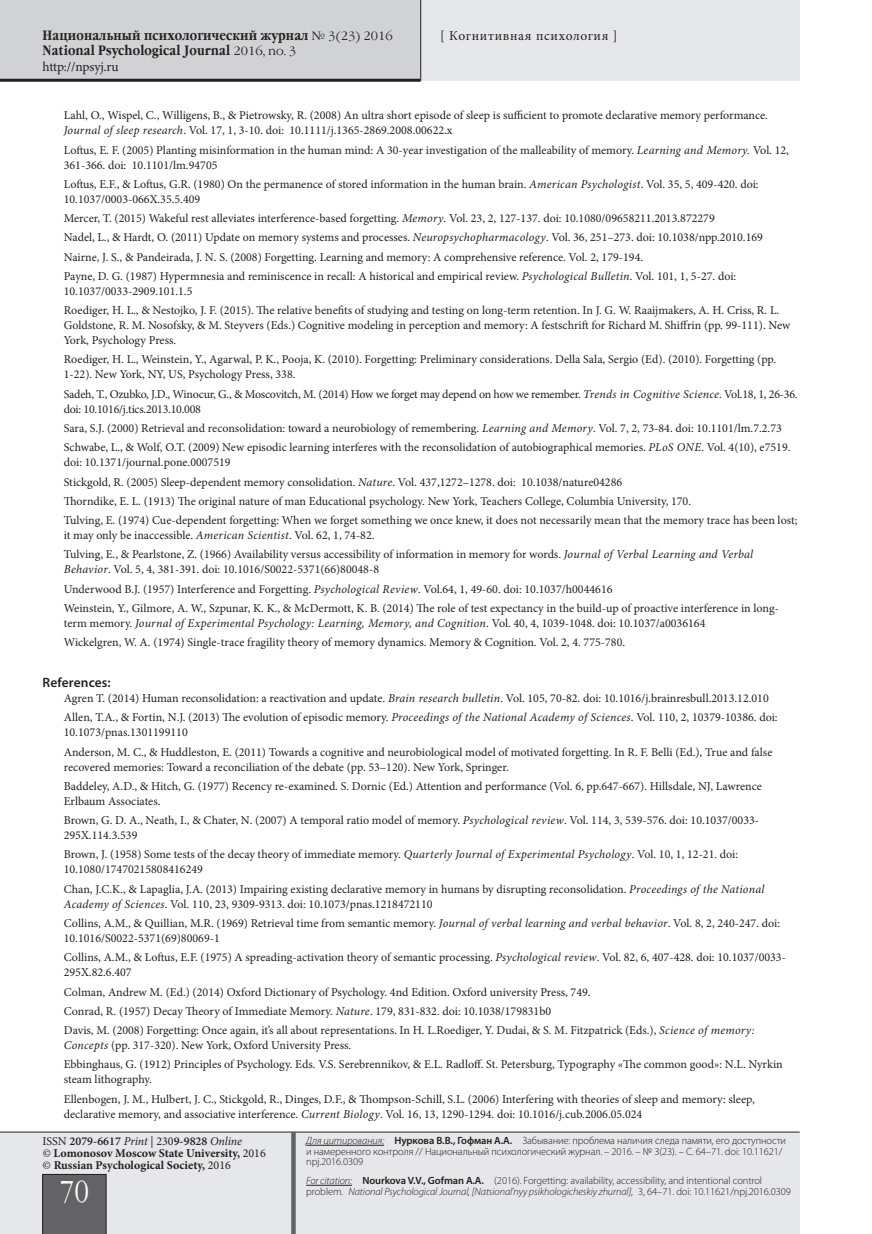
<style>
.page{position:relative;width:872px;height:1234px;background:#fff}
.page>*{position:absolute;margin:0;border:0;box-sizing:border-box;transform-origin:0 0}
.t1{font:30px "Garamond Narrow C";color:#fff}
.t2{font:700 13.5px/15px "Garamond Narrow C";letter-spacing:.01em;color:#231f20}
.t3{font:13.5px "Minion Pro";letter-spacing:.045em;color:#231f20}
.t4{font:13.5px "Minion Pro";letter-spacing:-.015em;color:#231f20}
.SubHeader___2nd_leve{font:600 13.5px "Myriad Pro";letter-spacing:.01em;color:#231f20}
.t5{font:12px/19.2px "Minion Pro";color:#231f20}
.t6{font:12px/15px "Minion Pro";letter-spacing:-.02em;color:#231f20}
.t7{font:700 12px/12px "Minion Pro";color:#231f20}
.t8{font:300 10.5px/10.5px "Myriad Pro";letter-spacing:-.01em;color:#231f20}
.s1{font-family:"Garamond C";font-weight:400;font-size:12px}
.s2{font-style:italic}
.s3{font-weight:400}
.s4{font-weight:600}
.s5{font-weight:400;font-style:italic}
</style>
<div class="page">
<div style="left:0;top:0;width:799px;height:81px;background:#e6e7e9"></div>
<div style="left:0;top:0;width:421px;height:79px;background:#d1d2d4"></div>
<div style="left:0;top:1132px;width:799px;height:101px;background:#e6e7e9"></div>
<hr style="left:0;top:1131px;width:799px;height:1px;background:#231f20">
<div style="left:43px;top:1173px;width:63px;height:60px;background:#636366"></div>
<hr style="left:0;top:79px;width:420px;height:3px;background:#231f20">
<div style="left:291px;top:1131px;width:5px;height:102px;background:#636366"></div>
<hr style="left:420px;top:0;width:1px;height:81px;background:#231f20">
<hr style="left:306px;top:1144px;width:78px;height:1px;background:#231f20">
<hr style="left:306px;top:1184px;width:46px;height:1px;background:#231f20">
<p class="t2" style="left:43px;top:28px;width:352px">Национальный психологический журнал <span class="s1">№ 3(23) 2016<br></span>National Psychological Journal <span class="s1">2016, no. 3</span></p>
<p class="t4" style="left:43px;top:57px;width:78px">http://npsyj.ru</p>
<p class="t3" style="left:440px;top:26px;width:179px">[ Когнитивная психология ]</p>
<p class="t5" style="left:64px;top:108px;width:705px;line-height:15px">Lahl, O., Wispel, C., Willigens, B., &amp; Pietrowsky, R. (2008) An ultra short episode of sleep is sufficient to promote declarative memory performance.<br><span class="s2">Journal of sleep research</span>. Vol. 17, 1, 3-10. doi: 10.1111/j.1365-2869.2008.00622.x</p>
<p class="t5" style="left:64px;top:142px;width:726px;line-height:15px">Loftus, E. F. (2005) Planting misinformation in the human mind: A 30-year investigation of the malleability of memory. <span class="s2">Learning and Memory.</span> Vol. 12,<br>361-366. doi: 10.1101/lm.94705</p>
<p class="t5" style="left:64px;top:176px;width:696px;line-height:15px">Loftus, E.F., &amp; Loftus, G.R. (1980) On the permanence of stored information in the human brain. <span class="s2">American Psychologist</span>. Vol. 35, 5, 409-420. doi:<br>10.1037/0003-066X.35.5.409</p>
<p class="t5" style="left:64px;top:209px;width:700px">Mercer, T. (2015) Wakeful rest alleviates interference-based forgetting. <span class="s2">Memory</span>. Vol. 23, 2, 127-137. doi: 10.1080/09658211.2013.872279<br>Nadel, L., &amp; Hardt, O. (2011) Update on memory systems and processes. <span class="s2">Neuropsychopharmacology</span>. Vol. 36, 251–273. doi: 10.1038/npp.2010.169<br>Nairne, J. S., &amp; Pandeirada, J. N. S. (2008) Forgetting. Learning and memory: A comprehensive reference. Vol. 2, 179-194.<br>Payne, D. G. (1987) Hypermnesia and reminiscence in recall: A historical and empirical review. <span class="s2">Psychological Bulletin</span>. Vol. 101, 1, 5-27. doi:</p>
<p class="t5" style="left:64px;top:281px;width:717px">10.1037/0033-2909.101.1.5<br>Roediger, H. L., &amp; Nestojko, J. F. (2015). The relative benefits of studying and testing on long-term retention. In J. G. W. Raaijmakers, A. H. Criss, R. L.</p>
<p class="t5" style="left:64px;top:318px;width:728px;line-height:15px">Goldstone, R. M. Nosofsky, &amp; M. Steyvers (Eds.) Cognitive modeling in perception and memory: A festschrift for Richard M. Shiffrin (pp. 99-111). New<br>York, Psychology Press.</p>
<p class="t5" style="left:64px;top:352px;width:714px;line-height:15px">Roediger, H. L., Weinstein, Y., Agarwal, P. K., Pooja, K. (2010). Forgetting: Preliminary considerations. Della Sala, Sergio (Ed). (2010). Forgetting (pp.<br>1-22). New York, NY, US, Psychology Press, 338.</p>
<p class="t6" style="left:64px;top:386px;width:735px">Sadeh, T., Ozubko, J.D., Winocur, G., &amp; Moscovitch, M. (2014) How we forget may depend on how we remember. <span class="s2">Trends in Cognitive Science</span>. Vol.18, 1, 26-36. doi: 10.1016/j.tics.2013.10.008</p>
<p class="t5" style="left:64px;top:418px;width:728px">Sara, S.J. (2000) Retrieval and reconsolidation: toward a neurobiology of remembering. <span class="s2">Learning and Memory</span>. Vol. 7, 2, 73-84. doi: 10.1101/lm.7.2.73<br>Schwabe, L., &amp; Wolf, O.T. (2009) New episodic learning interferes with the reconsolidation of autobiographical memories. <span class="s2">PLoS ONE</span>. Vol. 4(10), e7519.</p>
<p class="t5" style="left:64px;top:453px;width:735px">doi: 10.1371/journal.pone.0007519<br>Stickgold, R. (2005) Sleep-dependent memory consolidation. <span class="s2">Nature</span>. Vol. 437,1272–1278. doi: 10.1038/nature04286<br>Thorndike, E. L. (1913) The original nature of man Educational psychology. New York, Teachers College, Columbia University, 170.<br>Tulving, E. (1974) Cue-dependent forgetting: When we forget something we once knew, it does not necessarily mean that the memory trace has been lost;</p>
<p class="t5" style="left:64px;top:525px;width:691px">it may only be inaccessible. <span class="s2">American Scientist</span>. Vol. 62, 1, 74-82.<br>Tulving, E., &amp; Pearlstone, Z. (1966) Availability versus accessibility of information in memory for words. <span class="s2">Journal of Verbal Learning and Verbal</span></p>
<p class="t5" style="left:64px;top:560px;width:716px"><span class="s2">Behavior</span>. Vol. 5, 4, 381-391. doi: 10.1016/S0022-5371(66)80048-8<br>Underwood B.J. (1957) Interference and Forgetting. <span class="s2">Psychological Review</span>. Vol.64, 1, 49-60. doi: 10.1037/h0044616<br>Weinstein, Y., Gilmore, A. W., Szpunar, K. K., &amp; McDermott, K. B. (2014) The role of test expectancy in the build-up of proactive interference in long-</p>
<p class="t5" style="left:64px;top:613px;width:643px">term memory. <span class="s2">Journal of Experimental Psychology: Learning, Memory, and Cognition</span>. Vol. 40, 4, 1039-1048. doi: 10.1037/a0036164<br>Wickelgren, W. A. (1974) Single-trace fragility theory of memory dynamics. Memory &amp; Cognition. Vol. 2, 4. 775-780.</p>
<p class="SubHeader___2nd_leve" style="left:43px;top:673px;width:70px">References:</p>
<p class="t5" style="left:64px;top:688px;width:715px">Agren T. (2014) Human reconsolidation: a reactivation and update. <span class="s2">Brain research bulletin</span>. Vol. 105, 70-82. doi: 10.1016/j.brainresbull.2013.12.010<br>Allen, T.A., &amp; Fortin, N.J. (2013) The evolution of episodic memory. <span class="s2">Proceedings of the National Academy of Sciences</span>. Vol. 110, 2, 10379-10386. doi:</p>
<p class="t5" style="left:64px;top:722px;width:710px">10.1073/pnas.1301199110<br>Anderson, M. C., &amp; Huddleston, E. (2011) Towards a cognitive and neurobiological model of motivated forgetting. In R. F. Belli (Ed.), True and false</p>
<p class="t5" style="left:64px;top:757px;width:699px">recovered memories: Toward a reconciliation of the debate (pp. 53–120). New York, Springer.<br>Baddeley, A.D., &amp; Hitch, G. (1977) Recency re-examined. S. Dornic (Ed.) Attention and performance (Vol. 6, pp.647-667). Hillsdale, NJ, Lawrence</p>
<p class="t5" style="left:64px;top:791px;width:697px">Erlbaum Associates.<br>Brown, G. D. A., Neath, I., &amp; Chater, N. (2007) A temporal ratio model of memory. <span class="s2">Psychological review</span>. Vol. 114, 3, 539-576. doi: 10.1037/0033-</p>
<p class="t5" style="left:64px;top:825px;width:676px">295X.114.3.539<br>Brown, J. (1958) Some tests of the decay theory of immediate memory. <span class="s2">Quarterly Journal of Experimental Psychology</span>. Vol. 10, 1, 12-21. doi:</p>
<p class="t5" style="left:64px;top:859px;width:702px">10.1080/17470215808416249<br>Chan, J.C.K., &amp; Lapaglia, J.A. (2013) Impairing existing declarative memory in humans by disrupting reconsolidation. <span class="s2">Proceedings of the National</span></p>
<p class="t5" style="left:64px;top:894px;width:717px"><span class="s2">Academy of Sciences</span>. Vol. 110, 23, 9309-9313. doi: 10.1073/pnas.1218472110<br>Collins, A.M., &amp; Quillian, M.R. (1969) Retrieval time from semantic memory. <span class="s2">Journal of verbal learning and verbal behavior</span>. Vol. 8, 2, 240-247. doi:</p>
<p class="t5" style="left:64px;top:928px;width:723px">10.1016/S0022-5371(69)80069-1<br>Collins, A.M., &amp; Loftus, E.F. (1975) A spreading-activation theory of semantic processing. <span class="s2">Psychological review</span>. Vol. 82, 6, 407-428. doi: 10.1037/0033-</p>
<p class="t5" style="left:64px;top:962px;width:692px">295X.82.6.407<br>Colman, Andrew M. (Ed.) (2014) Oxford Dictionary of Psychology. 4nd Edition. Oxford university Press, 749.<br>Conrad, R. (1957) Decay Theory of Immediate Memory. <span class="s2">Nature</span>. 179, 831-832. doi: 10.1038/179831b0<br>Davis, M. (2008) Forgetting: Once again, it’s all about representations. In H. L.Roediger, Y. Dudai, &amp; S. M. Fitzpatrick (Eds.), <span class="s2">Science of memory:</span></p>
<p class="t5" style="left:64px;top:1035px;width:720px"><span class="s2">Concepts</span> (pp. 317-320). New York, Oxford University Press.<br>Ebbinghaus, G. (1912) Principles of Psychology. Eds. V.S. Serebrennikov, &amp; E.L. Radloff. St. Petersburg, Typography «The common good»: N.L. Nyrkin</p>
<p class="t5" style="left:64px;top:1069px;width:692px">steam lithography.<br>Ellenbogen, J. M., Hulbert, J. C., Stickgold, R., Dinges, D.F., &amp; Thompson-Schill, S.L. (2006) Interfering with theories of sleep and memory: sleep,</p>
<p class="t5" style="left:64px;top:1103px;width:580px">declarative memory, and associative interference. <span class="s2">Current Biology</span>. Vol. 16, 13, 1290-1294. doi: 10.1016/j.cub.2006.05.024</p>
<p class="t7" style="left:43px;top:1134px;width:225px"><span class="s3">ISSN</span> <span class="s4">2079-6617</span> <span class="s5">Print</span> <span class="s3">| 230</span><span class="s4">9-9828</span> <span class="s5">Online<br>©</span> Lomonosov Moscow State University, <span class="s3">2016 ©</span> Russian Psychological Society, <span class="s3">2016</span></p>
<h1 class="t1" style="left:60px;top:1175px;width:31px">70</h1>
<p class="t8" style="left:306px;top:1134px;width:481px"><span class="s2">Для цитирования:</span> <span class="s4">Нуркова В.В., Гофман А.А.</span> Забывание: проблема наличия следа памяти, его доступности и намеренного контроля // Национальный психологический журнал. – 2016. – № 3(23). – С. 64–71. doi: 10.11621/ npj.2016.0309</p>
<p class="t8" style="left:306px;top:1174px;width:486px"><span class="s2">For citation:</span> <span class="s4">Nourkova V.V., Gofman A.A.</span> (2016). Forgetting: availability, accessibility, and intentional control problem. <span class="s2">National Psychological Journal, [Natsional’nyy psikhologicheskiy zhurnal],</span> 3, 64–71. doi: 10.11621/npj.2016.0309</p>
</div>
